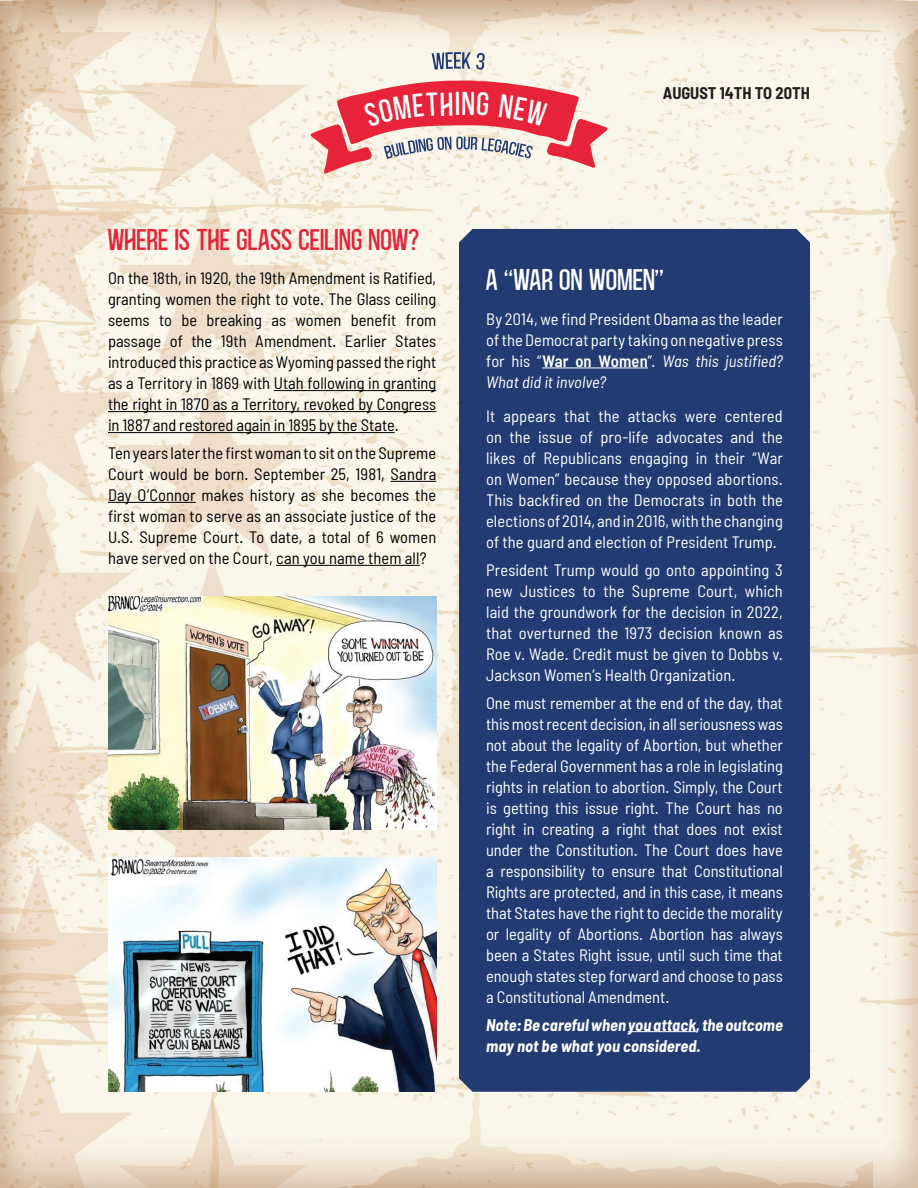
<style>
.page{position:relative;width:918px;height:1188px;background:#fff}
.page>*{position:absolute;margin:0;border:0;box-sizing:border-box;transform-origin:0 0}
.t1{font:33px "Blackside";color:#fff}
.t2{font:30px "Blackside";color:#e62338}
.t3{font:30px "Blackside";color:#fff}
.t4{font:semi-condensed 16.5px/21px "Barlow";letter-spacing:.005em;color:#fff;text-align:justify}
.t5{font:semi-condensed 16.5px/21px "Barlow";letter-spacing:.005em;color:#000;text-align:justify}
.t6{font:italic 700 semi-condensed 16.5px/21px "Barlow";letter-spacing:.005em;color:#fff}
.t7{font:700 semi-condensed 16.5px "Barlow";color:#231f20}
.s1{font-weight:600}
.s2{font-style:italic}
</style>
<div class="page">
<img style="left:0;top:0;width:918px;height:1188px">
<hr style="left:274px;top:390px;width:162px;height:1px;background:#000">
<hr style="left:108px;top:411px;width:328px;height:1px;background:#000">
<hr style="left:108px;top:432px;width:287px;height:1px;background:#000">
<hr style="left:391px;top:481px;width:45px;height:1px;background:#000">
<hr style="left:108px;top:502px;width:88px;height:1px;background:#000">
<hr style="left:276px;top:565px;width:144px;height:1px;background:#000">
<div style="left:459px;top:229px;width:351px;height:863px;background:#223b72"></div>
<hr style="left:542px;top:368px;width:106px;height:1px;background:#fff">
<hr style="left:628px;top:1031px;width:68px;height:1px;background:#fff">
<svg style="left:432px;top:52px;width:53px;height:18px"></svg>
<img style="left:108px;top:597px;width:328px;height:233px">
<img style="left:108px;top:857px;width:328px;height:235px">
<svg style="left:310px;top:80px;width:298px;height:94px;background:#e88c91"></svg>
<h1 class="t1" style="left:456px;top:87px;width:21px">in</h1>
<p class="t7" style="left:663px;top:83px;width:149px">AUGUST 14TH TO 20TH</p>
<h2 class="t2" style="left:108px;top:225px;width:314px">WHERE IS THE GLASS CEILING NOW?</h2>
<p class="t5" style="left:108px;top:268px;width:330px">On the 18th, in 1920, the 19th Amendment is Ratified, granting women the right to vote. The Glass ceiling seems to be breaking as women benefit from passage of the 19th Amendment. Earlier States introduced this practice as Wyoming passed the right as a Territory in 1869 with Utah following in granting the right in 1870 as a Territory, revoked by Congress in 1887 and restored again in 1895 by the State.</p>
<p class="t5" style="left:108px;top:442px;width:330px">Ten years later the first woman to sit on the Supreme Court would be born. September 25, 1981, Sandra Day O’Connor makes history as she becomes the first woman to serve as an associate justice of the U.S. Supreme Court. To date, a total of 6 women have served on the Court, can you name them all?</p>
<h2 class="t3" style="left:486px;top:265px;width:180px">A “WAR ON WOMEN”</h2>
<p class="t4" style="left:486px;top:308px;width:298px">By 2014, we find President Obama as the leader of the Democrat party taking on negative press for his “<span class="s1">War on Women</span>”. <span class="s2">Was this justified?<br>What did it involve?</span></p>
<p class="t4" style="left:486px;top:405px;width:298px">It appears that the attacks were centered on the issue of pro-life advocates and the likes of Republicans engaging in their “War on Women” because they opposed abortions.<br>This backfired on the Democrats in both the elections of 2014, and in 2016, with the changing of the guard and election of President Trump.</p>
<p class="t4" style="left:486px;top:559px;width:298px">President Trump would go onto appointing 3 new Justices to the Supreme Court, which laid the groundwork for the decision in 2022, that overturned the 1973 decision known as Roe v. Wade. Credit must be given to Dobbs v.<br>Jackson Women’s Health Organization.</p>
<p class="t4" style="left:486px;top:692px;width:298px">One must remember at the end of the day, that this most recent decision, in all seriousness was not about the legality of Abortion, but whether the Federal Government has a role in legislating rights in relation to abortion. Simply, the Court is getting this issue right. The Court has no right in creating a right that does not exist under the Constitution. The Court does have a responsibility to ensure that Constitutional Rights are protected, and in this case, it means that States have the right to decide the morality or legality of Abortions. Abortion has always been a States Right issue, until such time that enough states step forward and choose to pass a Constitutional Amendment.</p>
<p class="t6" style="left:486px;top:1014px;width:298px">Note: Be careful when you attack, the outcome may not be what you considered.</p>
</div>
